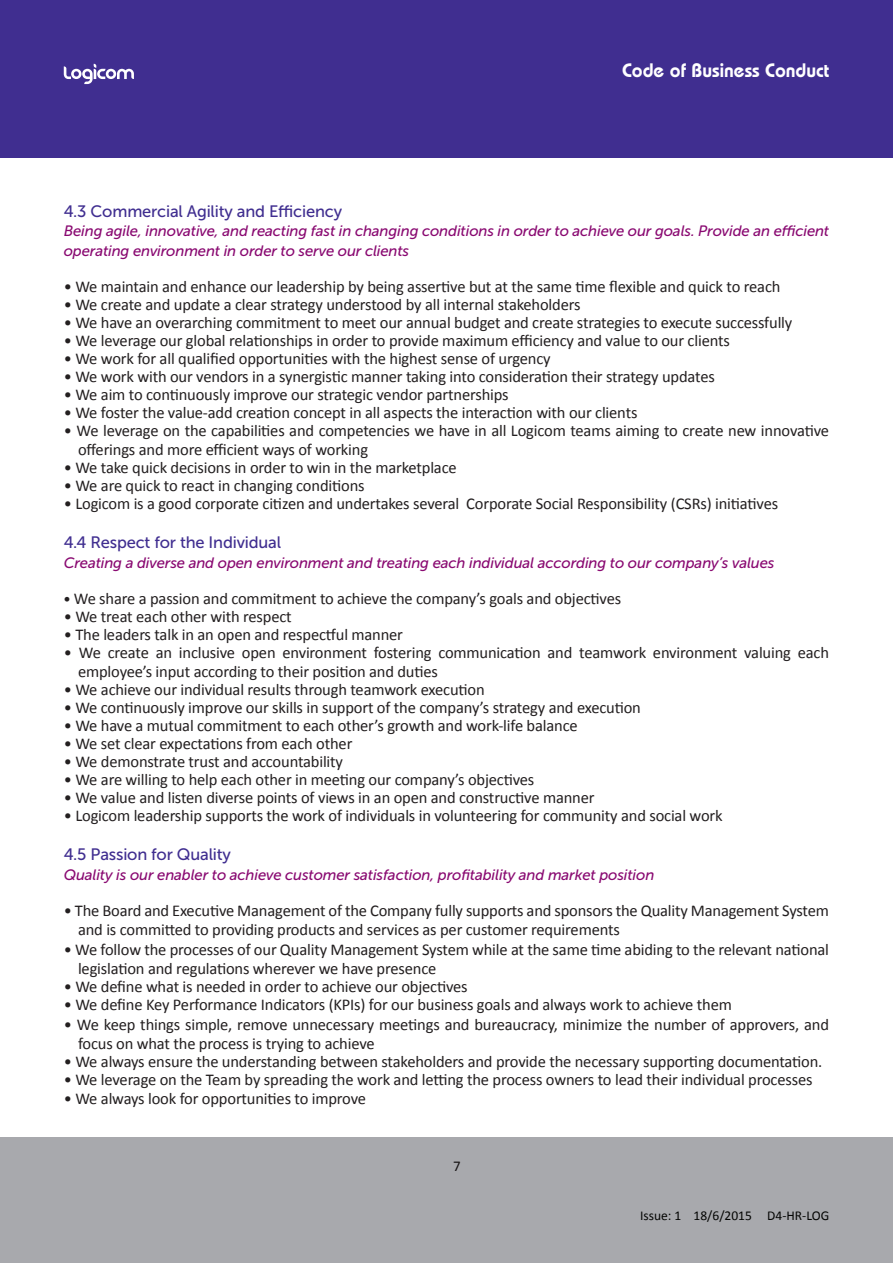
<style>
.page{position:relative;width:893px;height:1263px;background:#fff}
.page>*{position:absolute;margin:0;border:0;box-sizing:border-box;transform-origin:0 0}
.t1{font:600 19.5px "Bauhaus Std";color:#fff}
.t2{font:16.5px/19.5px "Calibri";letter-spacing:-.01em;color:#231f20}
.t3{font:16.5px "Museo Sans 500";letter-spacing:-.01em;color:#402e90}
.t4{font:italic 15px/19.5px "Museo Sans 500";letter-spacing:-.01em;color:#890971}
.t5{font:15px "Calibri";color:#231f20}
.t6{font:13.5px "Calibri";color:#040503}
.s1{font-family:"Museo Sans 300"}
</style>
<div class="page">
<div style="left:0;top:0;width:893px;height:157px;background:#402e90"></div>
<div style="left:0;top:1137px;width:893px;height:126px;background:#a8a9ad"></div>
<svg style="left:64px;top:64px;width:70px;height:20px"></svg>
<p class="t1" style="left:622px;top:59px;width:209px">Code of Business Conduct</p>
<p class="t3" style="left:64px;top:202px;width:280px">4.3 Commercial Agility and Efficiency</p>
<p class="t4" style="left:64px;top:221px;width:767px">Being agile, innovative, and reacting fast in changing conditions in order to achieve our goals. Provide an efficient operating environment in order to serve our clients</p>
<p class="t2" style="left:64px;top:276px;width:718px">• We maintain and enhance our leadership by being assertive but at the same time flexible and quick to reach</p>
<p class="t2" style="left:64px;top:294px;width:518px">• We create and update a clear strategy understood by all internal stakeholders</p>
<p class="t2" style="left:64px;top:312px;width:730px">• We have an overarching commitment to meet our annual budget and create strategies to execute successfully</p>
<p class="t2" style="left:64px;top:330px;width:668px">• We leverage our global relationships in order to provide maximum efficiency and value to our clients</p>
<p class="t2" style="left:64px;top:348px;width:488px">• We work for all qualified opportunities with the highest sense of urgency</p>
<p class="t2" style="left:64px;top:366px;width:653px">• We work with our vendors in a synergistic manner taking into consideration their strategy updates</p>
<p class="t2" style="left:64px;top:384px;width:446px">• We aim to continuously improve our strategic vendor partnerships</p>
<p class="t2" style="left:64px;top:402px;width:575px">• We foster the value-add creation concept in all aspects the interaction with our clients</p>
<p class="t2" style="left:78px;top:420px;width:752px;text-indent:-14px">• We leverage on the capabilities and competencies we have in all Logicom teams aiming to create new innovative offerings and more efficient ways of working</p>
<p class="t2" style="left:64px;top:457px;width:394px">• We take quick decisions in order to win in the marketplace</p>
<p class="t2" style="left:64px;top:475px;width:302px">• We are quick to react in changing conditions</p>
<p class="t2" style="left:64px;top:493px;width:716px">• Logicom is a good corporate citizen and undertakes several Corporate Social Responsibility (CSRs) initiatives</p>
<p class="t3" style="left:64px;top:534px;width:219px">4.4 Respect for the Individual</p>
<p class="t4" style="left:64px;top:553px;width:712px">Creating a diverse and open environment and treating each individual according to our company’s values</p>
<p class="t2" style="left:64px;top:588px;width:559px"><span class="s1">•</span> We share a passion and commitment to achieve the company’s goals and objectives</p>
<p class="t2" style="left:64px;top:606px;width:229px">• We treat each other with respect</p>
<p class="t2" style="left:64px;top:624px;width:341px">• The leaders talk in an open and respectful manner</p>
<p class="t2" style="left:78px;top:642px;width:752px;text-indent:-14px">• We create an inclusive open environment fostering communication and teamwork environment valuing each employee’s input according to their position and duties</p>
<p class="t2" style="left:64px;top:679px;width:422px">• We achieve our individual results through teamwork execution</p>
<p class="t2" style="left:64px;top:697px;width:579px">• We continuously improve our skills in support of the company’s strategy and execution</p>
<p class="t2" style="left:64px;top:715px;width:515px">• We have a mutual commitment to each other’s growth and work-life balance</p>
<p class="t2" style="left:64px;top:733px;width:290px">• We set clear expectations from each other</p>
<p class="t2" style="left:64px;top:751px;width:281px">• We demonstrate trust and accountability</p>
<p class="t2" style="left:64px;top:769px;width:472px">• We are willing to help each other in meeting our company’s objectives</p>
<p class="t2" style="left:64px;top:787px;width:532px">• We value and listen diverse points of views in an open and constructive manner</p>
<p class="t2" style="left:64px;top:805px;width:660px">• Logicom leadership supports the work of individuals in volunteering for community and social work</p>
<p class="t3" style="left:64px;top:846px;width:169px">4.5 Passion for Quality</p>
<p class="t4" style="left:64px;top:865px;width:592px">Quality is our enabler to achieve customer satisfaction, profitability and market position</p>
<p class="t2" style="left:78px;top:900px;width:752px;text-indent:-14px">• The Board and Executive Management of the Company fully supports and sponsors the Quality Management System and is committed to providing products and services as per customer requirements</p>
<p class="t2" style="left:78px;top:939px;width:752px;text-indent:-14px">• We follow the processes of our Quality Management System while at the same time abiding to the relevant national legislation and regulations wherever we have presence</p>
<p class="t2" style="left:64px;top:976px;width:405px">• We define what is needed in order to achieve our objectives</p>
<p class="t2" style="left:64px;top:994px;width:670px">• We define Key Performance Indicators (KPIs) for our business goals and always work to achieve them</p>
<p class="t2" style="left:78px;top:1014px;width:752px;text-indent:-14px">• We keep things simple, remove unnecessary meetings and bureaucracy, minimize the number of approvers, and focus on what the process is trying to achieve</p>
<p class="t2" style="left:64px;top:1051px;width:760px">• We always ensure the understanding between stakeholders and provide the necessary supporting documentation.</p>
<p class="t2" style="left:64px;top:1069px;width:750px">• We leverage on the Team by spreading the work and letting the process owners to lead their individual processes</p>
<p class="t2" style="left:64px;top:1087px;width:304px">• We always look for opportunities to improve</p>
<p class="t5" style="left:453px;top:1157px;width:9px">7</p>
<p class="t6" style="left:640px;top:1207px;width:191px">Issue: 1 18/6/2015 D4-HR-LOG</p>
</div>
